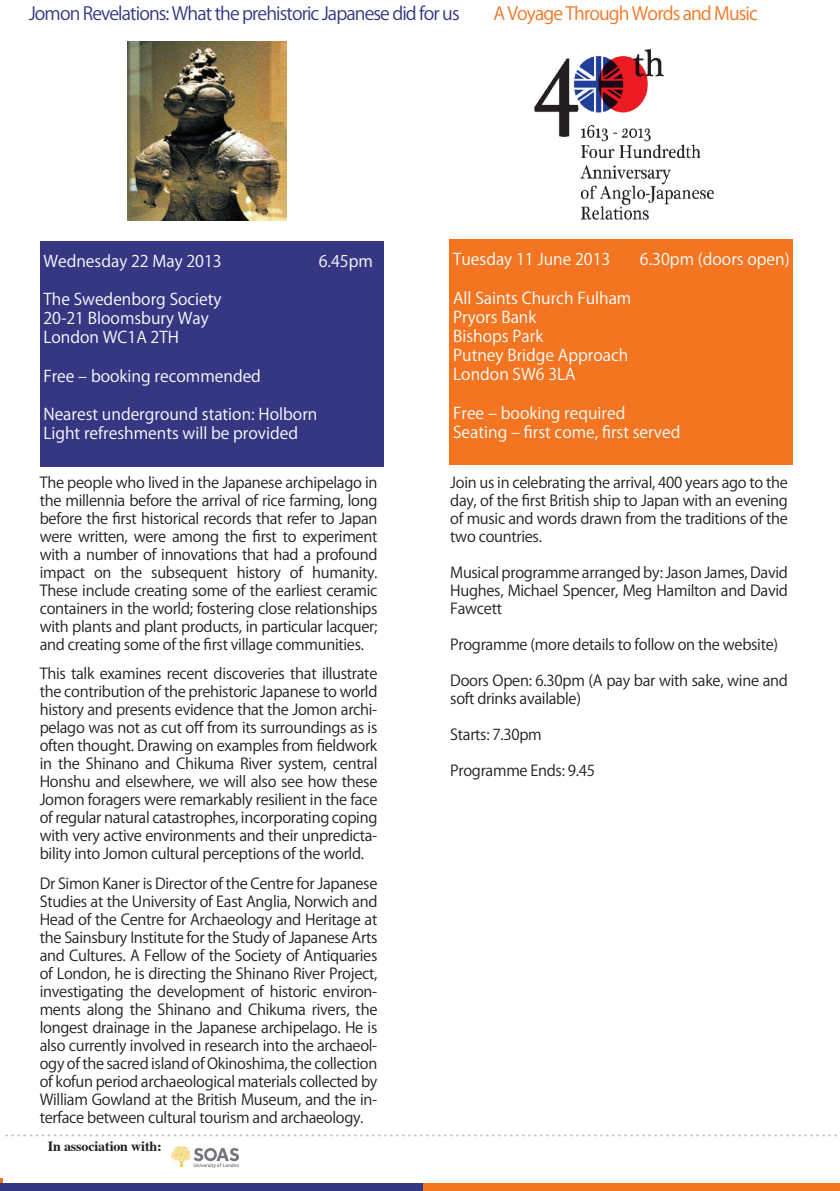
<style>
.page{position:relative;width:840px;height:1191px;background:#fff}
.page>*{position:absolute;margin:0;border:0;box-sizing:border-box;transform-origin:0 0}
.t1{font:24px "Times New Roman";color:#c0c1c4}
.t2{font:18px "Koz Go Pr 6 N";letter-spacing:-.05em;color:#353783}
.t3{font:18px "Koz Go Pr 6 N";letter-spacing:-.05em;color:#f47521}
.t4{font:16px "Koz Go Pr 6 N";color:#fff}
.t5{font:15px/18px "Koz Go Pr 6 N";letter-spacing:-.02em;color:#231f20;text-align:justify}
.t6{font:700 14px "Times";letter-spacing:-.01em;color:#231f20}
</style>
<div class="page">
<div style="left:1px;top:1183px;width:838px;height:8px;background:#f47521"></div>
<div style="left:0;top:1183px;width:422px;height:8px;background:#353783"></div>
<div style="left:40px;top:240px;width:343px;height:226px;background:#353783"></div>
<img style="left:128px;top:41px;width:158px;height:180px">
<img style="left:171px;top:1146px;width:67px;height:21px">
<div style="left:449px;top:239px;width:343px;height:226px;background:#f47521"></div>
<img style="left:534px;top:48px;width:180px;height:172px">
<p class="t2" style="left:29px;top:3px;width:432px">Jomon Revelations: What the prehistoric Japanese did for us</p>
<p class="t3" style="left:493px;top:3px;width:266px">A Voyage Through Words and Music</p>
<p class="t4" style="left:43px;top:252px;width:180px">Wednesday 22 May 2013</p>
<p class="t4" style="left:318px;top:252px;width:56px">6.45pm</p>
<p class="t4" style="left:43px;top:290px;width:180px">The Swedenborg Society</p>
<p class="t4" style="left:43px;top:309px;width:167px">20-21 Bloomsbury Way</p>
<p class="t4" style="left:43px;top:328px;width:137px">London WC1A 2TH</p>
<p class="t4" style="left:43px;top:367px;width:219px">Free – booking recommended</p>
<p class="t4" style="left:43px;top:405px;width:275px">Nearest underground station: Holborn</p>
<p class="t4" style="left:43px;top:424px;width:256px">Light refreshments will be provided</p>
<p class="t5" style="left:40px;top:473px;width:339px">The people who lived in the Japanese archipelago in the millennia before the arrival of rice farming, long before the first historical records that refer to Japan were written, were among the first to experiment with a number of innovations that had a profound impact on the subsequent history of humanity.<br>These include creating some of the earliest ceramic containers in the world; fostering close relationships with plants and plant products, in particular lacquer; and creating some of the first village communities.</p>
<p class="t5" style="left:40px;top:665px;width:339px">This talk examines recent discoveries that illustrate the contribution of the prehistoric Japanese to world history and presents evidence that the Jomon archi&shy;pelago was not as cut off from its surroundings as is often thought. Drawing on examples from fieldwork in the Shinano and Chikuma River system, central Honshu and elsewhere, we will also see how these Jomon foragers were remarkably resilient in the face of regular natural catastrophes, incorporating coping with very active environments and their unpredicta&shy;bility into Jomon cultural perceptions of the world.</p>
<p class="t5" style="left:40px;top:874px;width:339px">Dr Simon Kaner is Director of the Centre for Japanese Studies at the University of East Anglia, Norwich and Head of the Centre for Archaeology and Heritage at the Sainsbury Institute for the Study of Japanese Arts and Cultures. A Fellow of the Society of Antiquaries of London, he is directing the Shinano River Project, investigating the development of historic environ&shy;ments along the Shinano and Chikuma rivers, the longest drainage in the Japanese archipelago. He is also currently involved in research into the archaeol&shy;ogy of the sacred island of Okinoshima, the collection of kofun period archaeological materials collected by William Gowland at the British Museum, and the in&shy;terface between cultural tourism and archaeology.</p>
<p class="t4" style="left:453px;top:250px;width:159px">Tuesday 11 June 2013</p>
<p class="t4" style="left:639px;top:250px;width:151px">6.30pm (doors open)</p>
<p class="t4" style="left:453px;top:289px;width:180px">All Saints Church Fulham</p>
<p class="t4" style="left:453px;top:308px;width:85px">Pryors Bank</p>
<p class="t4" style="left:453px;top:327px;width:92px">Bishops Park</p>
<p class="t4" style="left:453px;top:346px;width:177px">Putney Bridge Approach</p>
<p class="t4" style="left:453px;top:365px;width:124px">London SW6 3LA</p>
<p class="t4" style="left:453px;top:404px;width:174px">Free – booking required</p>
<p class="t4" style="left:453px;top:423px;width:228px">Seating – first come, first served</p>
<p class="t5" style="left:450px;top:473px;width:339px">Join us in celebrating the arrival, 400 years ago to the day, of the first British ship to Japan with an evening of music and words drawn from the traditions of the two countries.</p>
<p class="t5" style="left:450px;top:563px;width:339px">Musical programme arranged by: Jason James, David Hughes, Michael Spencer, Meg Hamilton and David Fawcett</p>
<p class="t5" style="left:450px;top:635px;width:329px">Programme (more details to follow on the website)</p>
<p class="t5" style="left:450px;top:671px;width:339px">Doors Open: 6.30pm (A pay bar with sake, wine and soft drinks available)</p>
<p class="t5" style="left:450px;top:725px;width:93px">Starts: 7.30pm</p>
<p class="t5" style="left:450px;top:761px;width:146px">Programme Ends: 9.45</p>
<p class="t1" style="left:4px;top:1111px;width:836px">...........................................................................................................................................</p>
<p class="t6" style="left:48px;top:1132px;width:116px">In association with:</p>
</div>
